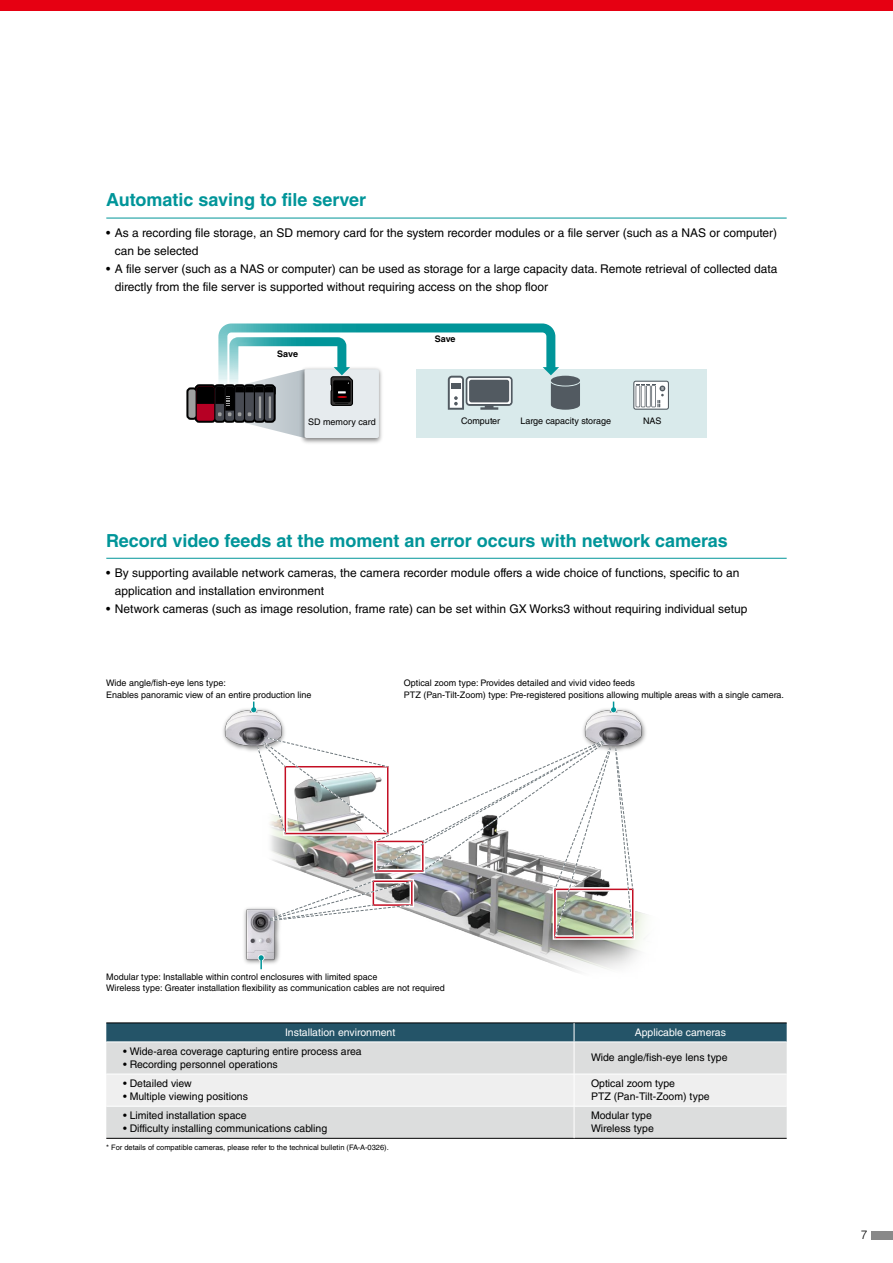
<style>
.page{position:relative;width:893px;height:1263px;background:#fff}
.page>*{position:absolute;margin:0;border:0;box-sizing:border-box;transform-origin:0 0}
.t1{font:700 18px "Helvetica LT Std";color:#009599}
.t2{font:12px/18px "Helvetica LT Std";color:#000}
.t3{font:300 12px "Helvetica LT Std";color:#000}
.t4{font:10.5px/13.2px "Helvetica LT Std";color:#000}
.t5{font:10.5px "Helvetica LT Std";color:#fff}
.t6{font:9px/11.2px "Helvetica LT Std";color:#000}
.t7{font:700 9px "Helvetica LT Std";letter-spacing:-.015em;color:#000}
.t8{font:7.5px "Helvetica LT Std";color:#000}
</style>
<div class="page">
<img style="left:301px;top:438px;width:81px;height:5px">
<div style="left:416px;top:369px;width:291px;height:69px;background:#d9eaeb"></div>
<svg style="left:633px;top:381px;width:36px;height:29px"></svg>
<div style="left:186px;top:387px;width:12px;height:33px;border:4px solid #000;border-radius:2px"></div>
<div style="left:188px;top:389px;width:8px;height:29px;background:#9fa0a0;border-radius:2px"></div>
<svg style="left:193px;top:323px;width:387px;height:115px"></svg>
<img style="left:223px;top:709px;width:62px;height:42px">
<img style="left:583px;top:709px;width:62px;height:39px">
<img style="left:482px;top:911px;width:165px;height:62px">
<img style="left:248px;top:963px;width:26px;height:1px">
<img style="left:244px;top:908px;width:36px;height:55px">
<div style="left:553px;top:887px;width:82px;height:53px;border:4px solid #fff"></div>
<svg style="left:253px;top:734px;width:380px;height:204px"></svg>
<svg style="left:251px;top:701px;width:5px;height:11px"></svg>
<svg style="left:259px;top:955px;width:5px;height:14px"></svg>
<svg style="left:611px;top:701px;width:5px;height:11px"></svg>
<hr style="left:106px;top:218px;width:681px;height:1px;background:#009599">
<hr style="left:106px;top:558px;width:681px;height:1px;background:#009599">
<div style="left:106px;top:1043px;width:681px;height:95px;background:#dcdddd"></div>
<div style="left:106px;top:1075px;width:681px;height:31px;background:#efefef"></div>
<hr style="left:106px;top:1138px;width:468px;height:1px;background:#000">
<hr style="left:574px;top:1138px;width:213px;height:1px;background:#000">
<hr style="left:106px;top:1074px;width:468px;height:1px;background:#fff">
<hr style="left:574px;top:1074px;width:213px;height:1px;background:#fff">
<hr style="left:106px;top:1106px;width:468px;height:1px;background:#fff">
<hr style="left:574px;top:1106px;width:213px;height:1px;background:#fff">
<svg style="left:106px;top:1023px;width:681px;height:19px;background:#2b586b"></svg>
<hr style="left:574px;top:1042px;width:1px;height:32px;background:#fff">
<hr style="left:574px;top:1074px;width:1px;height:32px;background:#fff">
<hr style="left:574px;top:1106px;width:1px;height:32px;background:#fff">
<div style="left:872px;top:1231px;width:21px;height:8px;background:#898989"></div>
<div style="left:0;top:0;width:893px;height:10px;background:#e60012"></div>
<h1 class="t1" style="left:106px;top:189px;width:261px">Automatic saving to file server</h1>
<p class="t2" style="left:115px;top:224px;width:664px;text-indent:-9px">• As a recording file storage, an SD memory card for the system recorder modules or a file server (such as a NAS or computer) can be selected</p>
<p class="t2" style="left:115px;top:260px;width:664px;text-indent:-9px">• A file server (such as a NAS or computer) can be used as storage for a large capacity data. Remote retrieval of collected data directly from the file server is supported without requiring access on the shop floor</p>
<p class="t7" style="left:277px;top:348px;width:22px">Save</p>
<p class="t7" style="left:435px;top:334px;width:22px">Save</p>
<p class="t6" style="left:308px;top:416px;width:69px">SD memory card</p>
<p class="t6" style="left:461px;top:415px;width:41px">Computer</p>
<p class="t6" style="left:520px;top:415px;width:92px">Large capacity storage</p>
<p class="t6" style="left:643px;top:415px;width:20px">NAS</p>
<h1 class="t1" style="left:106px;top:529px;width:623px">Record video feeds at the moment an error occurs with network cameras</h1>
<p class="t2" style="left:115px;top:564px;width:626px;text-indent:-9px">• By supporting available network cameras, the camera recorder module offers a wide choice of functions, specific to an application and installation environment</p>
<p class="t2" style="left:106px;top:600px;width:643px">• Network cameras (such as image resolution, frame rate) can be set within GX Works3 without requiring individual setup</p>
<p class="t6" style="left:106px;top:678px;width:207px">Wide angle/fish-eye lens type:<br>Enables panoramic view of an entire production line</p>
<p class="t6" style="left:404px;top:678px;width:382px">Optical zoom type: Provides detailed and vivid video feeds<br>PTZ (Pan-Tilt-Zoom) type: Pre-registered positions allowing multiple areas with a single camera.</p>
<p class="t6" style="left:106px;top:971px;width:340px">Modular type: Installable within control enclosures with limited space<br>Wireless type: Greater installation flexibility as communication cables are not required</p>
<p class="t5" style="left:285px;top:1026px;width:112px">Installation environment</p>
<p class="t5" style="left:635px;top:1026px;width:93px">Applicable cameras</p>
<p class="t4" style="left:123px;top:1044px;width:240px">• Wide-area coverage capturing entire process area</p>
<p class="t4" style="left:123px;top:1058px;width:156px">• Recording personnel operations</p>
<p class="t4" style="left:591px;top:1051px;width:138px">Wide angle/fish-eye lens type</p>
<p class="t4" style="left:123px;top:1077px;width:70px">• Detailed view</p>
<p class="t4" style="left:123px;top:1090px;width:126px">• Multiple viewing positions</p>
<p class="t4" style="left:123px;top:1109px;width:125px">• Limited installation space</p>
<p class="t4" style="left:123px;top:1122px;width:205px">• Difficulty installing communications cabling</p>
<p class="t8" style="left:106px;top:1142px;width:284px">* For details of compatible cameras, please refer to the technical bulletin (FA-A-0326).</p>
<p class="t4" style="left:591px;top:1077px;width:120px">Optical zoom type<br>PTZ (Pan-Tilt-Zoom) type</p>
<p class="t4" style="left:591px;top:1109px;width:64px">Modular type<br>Wireless type</p>
<p class="t3" style="left:861px;top:1227px;width:8px">7</p>
</div>
